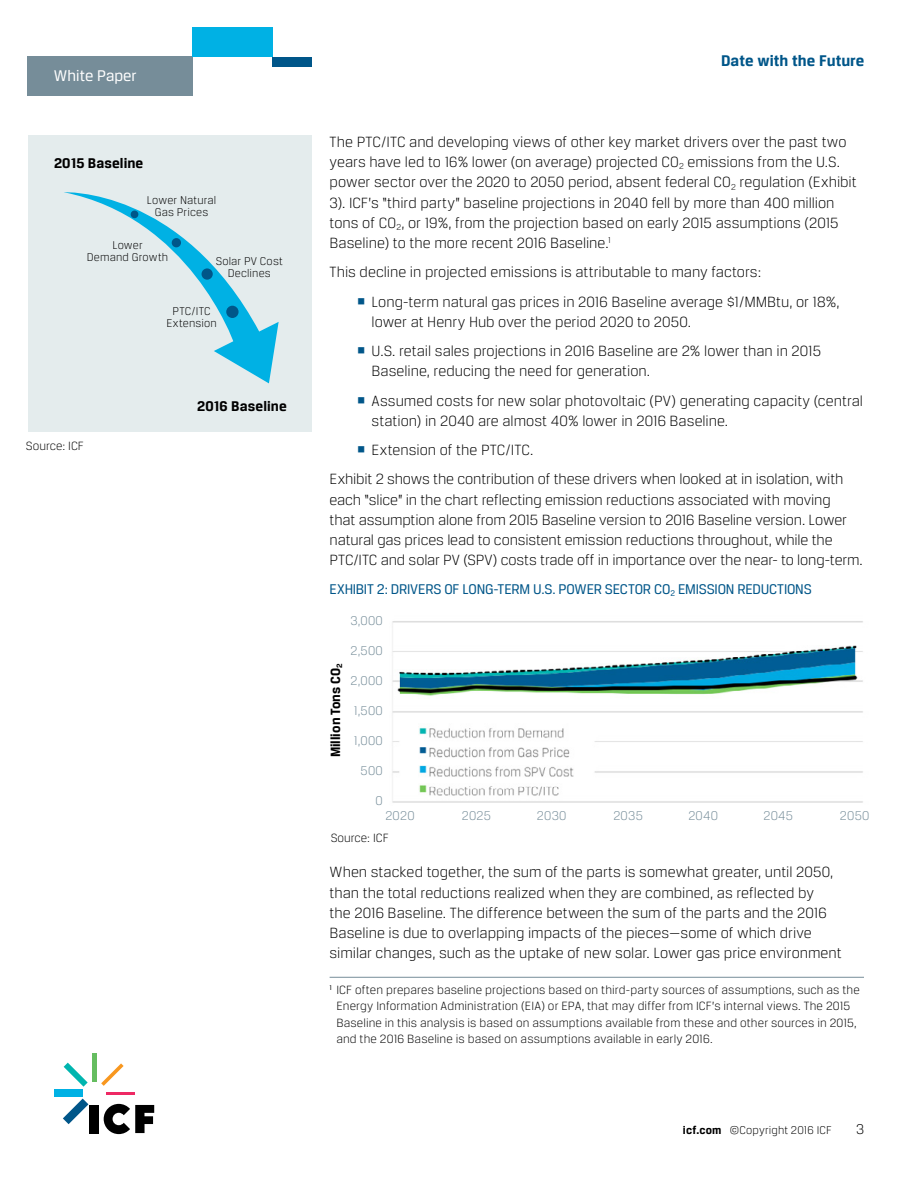
<style>
.page{position:relative;width:918px;height:1188px;background:#fff}
.page>*{position:absolute;margin:0;border:0;box-sizing:border-box;transform-origin:0 0}
.t1{font:700 16.5px "Breuer Text";letter-spacing:.005em;color:#005689}
.t2{font:16.5px "Breuer Text";color:#fff}
.t3{font:300 15.75px/20.2px "Breuer Text";color:#000}
.t4{font:15px "Breuer Text";letter-spacing:-.015em;color:#005689}
.t5{font:700 15px "Breuer Text";letter-spacing:.005em;color:#000}
.t6{font:300 15px "Breuer Text";color:#000}
.t7{font:700 14.25px "Breuer Text";color:#000}
.t8{font:300 13.5px "Breuer Text";letter-spacing:.02em;color:#768d99}
.t9{font:300 12.75px/16.5px "Breuer Text";letter-spacing:.01em;color:#000}
.t10{font:300 12px/12px "Breuer Text";letter-spacing:.015em;color:#000;text-align:center}
.s1{color:#005689}
.s2{font-weight:700}
</style>
<div class="page">
<div style="left:27px;top:57px;width:165px;height:39px;background:#768d99"></div>
<div style="left:192px;top:27px;width:80px;height:30px;background:#00b1e4"></div>
<div style="left:272px;top:57px;width:39px;height:10px;background:#005689"></div>
<div style="left:28px;top:135px;width:283px;height:296px;background:#e4eced"></div>
<svg style="left:64px;top:192px;width:215px;height:191px"></svg>
<hr style="left:330px;top:977px;width:534px;height:1px;background:#768d99">
<div style="left:131px;top:211px;width:7px;height:7px;background:#005689;border-radius:50%"></div>
<div style="left:172px;top:238px;width:9px;height:9px;background:#005689;border-radius:50%"></div>
<div style="left:226px;top:306px;width:13px;height:12px;background:#005689;border-radius:50%"></div>
<div style="left:202px;top:268px;width:11px;height:12px;background:#005689;border-radius:50%"></div>
<img style="left:392px;top:621px;width:471px;height:182px">
<div style="left:89px;top:1105px;width:10px;height:28px;background:#000"></div>
<svg style="left:63px;top:1099px;width:25px;height:25px"></svg>
<div style="left:54px;top:1090px;width:28px;height:7px;background:#00b1e4"></div>
<svg style="left:64px;top:1063px;width:24px;height:24px"></svg>
<hr style="left:92px;top:1053px;width:4px;height:28px;background:#65bd60">
<svg style="left:101px;top:1063px;width:23px;height:23px"></svg>
<hr style="left:106px;top:1092px;width:28px;height:2px;background:#ee2964">
<svg style="left:104px;top:1104px;width:50px;height:30px"></svg>
<p class="t2" style="left:54px;top:67px;width:84px">White Paper</p>
<p class="t5" style="left:54px;top:155px;width:91px">2015 Baseline</p>
<p class="t10" style="left:147px;top:194px;width:71px">Lower Natural<br>Gas Prices</p>
<p class="t10" style="left:87px;top:238px;width:83px">Lower<br>Demand Growth</p>
<p class="t10" style="left:216px;top:255px;width:69px">Solar PV Cost<br>Declines</p>
<p class="t10" style="left:166px;top:305px;width:52px">PTC/ITC<br>Extension</p>
<p class="t9" style="left:26px;top:438px;width:60px">Source: ICF</p>
<p class="t5" style="left:197px;top:398px;width:91px">2016 Baseline</p>
<p class="t1" style="left:721px;top:52px;width:145px">Date with the Future</p>
<p class="t3" style="left:330px;top:131px;width:529px">The PTC/ITC and developing views of other key market drivers over the past two years have led to 16% lower (on average) projected CO<sub>2</sub> emissions from the U.S. power sector over the 2020 to 2050 period, absent federal CO<sub>2</sub> regulation (Exhibit 3). ICF’s “third party” baseline projections in 2040 fell by more than 400 million tons of CO<sub>2</sub>, or 19%, from the projection based on early 2015 assumptions (2015<br>Baseline) to the more recent 2016 Baseline.<sup>1</sup></p>
<p class="t3" style="left:330px;top:262px;width:433px">This decline in projected emissions is attributable to many factors:</p>
<p class="t3" style="left:372px;top:291px;width:470px;text-indent:-15px"><span class="s1">▪</span> Long-term natural gas prices in 2016 Baseline average $1/MMBtu, or 18%, lower at Henry Hub over the period 2020 to 2050.</p>
<p class="t3" style="left:372px;top:341px;width:451px;text-indent:-15px"><span class="s1">▪</span> U.S. retail sales projections in 2016 Baseline are 2% lower than in 2015<br>Baseline, reducing the need for generation.</p>
<p class="t3" style="left:372px;top:390px;width:493px;text-indent:-15px"><span class="s1">▪</span> Assumed costs for new solar photovoltaic (PV) generating capacity (central station) in 2040 are almost 40% lower in 2016 Baseline.</p>
<p class="t3" style="left:330px;top:435px;width:515px;line-height:29.2px;text-indent:27px"><span class="s1">▪</span> Extension of the PTC/ITC.<br>Exhibit 2 shows the contribution of these drivers when looked at in isolation, with</p>
<p class="t3" style="left:330px;top:489px;width:535px">each “slice” in the chart reflecting emission reductions associated with moving<br>that assumption alone from 2015 Baseline version to 2016 Baseline version. Lower natural gas prices lead to consistent emission reductions throughout, while the PTC/ITC and solar PV (SPV) costs trade off in importance over the near- to long-term.</p>
<p class="t4" style="left:330px;top:581px;width:484px">EXHIBIT 2: DRIVERS OF LONG-TERM U.S. POWER SECTOR CO<sub>2</sub> EMISSION REDUCTIONS</p>
<p class="t7" style="left:328px;top:757px;width:96px;rotate:-90deg">Million Tons CO<sub>2</sub></p>
<p class="t8" style="left:350px;top:613px;width:34px">3,000</p>
<p class="t8" style="left:351px;top:643px;width:34px">2,500</p>
<p class="t8" style="left:351px;top:673px;width:34px">2,000</p>
<p class="t8" style="left:354px;top:703px;width:30px">1,500</p>
<p class="t8" style="left:354px;top:733px;width:30px">1,000</p>
<p class="t8" style="left:361px;top:763px;width:24px">500</p>
<p class="t8" style="left:376px;top:793px;width:9px">0</p>
<p class="t8" style="left:385px;top:808px;width:31px">2020</p>
<p class="t8" style="left:462px;top:808px;width:30px">2025</p>
<p class="t8" style="left:537px;top:808px;width:31px">2030</p>
<p class="t8" style="left:613px;top:808px;width:31px">2035</p>
<p class="t8" style="left:688px;top:808px;width:31px">2040</p>
<p class="t8" style="left:763px;top:808px;width:31px">2045</p>
<p class="t8" style="left:840px;top:808px;width:31px">2050</p>
<p class="t9" style="left:331px;top:829px;width:60px">Source: ICF</p>
<p class="t3" style="left:330px;top:862px;width:514px">When stacked together, the sum of the parts is somewhat greater, until 2050, than the total reductions realized when they are combined, as reflected by<br>the 2016 Baseline. The difference between the sum of the parts and the 2016<br>Baseline is due to overlapping impacts of the pieces—some of which drive similar changes, such as the uptake of new solar. Lower gas price environment</p>
<p class="t9" style="left:336px;top:981px;width:525px;text-indent:-7px"><sup>1</sup> ICF often prepares baseline projections based on third-party sources of assumptions, such as the Energy Information Administration (EIA) or EPA, that may differ from ICF’s internal views. The 2015<br>Baseline in this analysis is based on assumptions available from these and other sources in 2015, and the 2016 Baseline is based on assumptions available in early 2016.</p>
<p class="t10" style="left:683px;top:1124px;width:150px"><span class="s2">icf.com</span> ©Copyright 2016 ICF</p>
<p class="t6" style="left:856px;top:1121px;width:9px">3</p>
</div>
